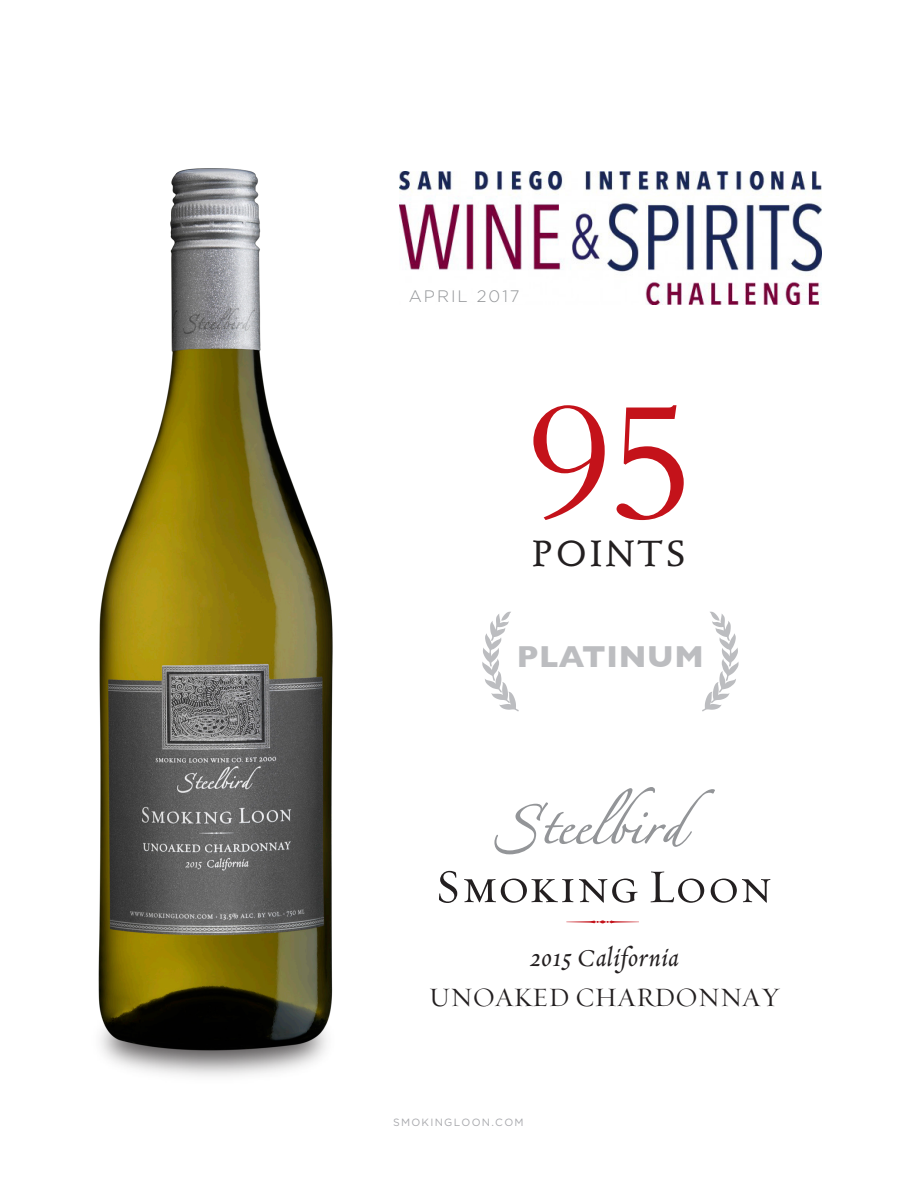
<style>
.page{position:relative;width:918px;height:1188px;background:#fff}
.page>*{position:absolute;margin:0;border:0;box-sizing:border-box;transform-origin:0 0}
.t1{font:176.4px "Bembo";color:#c4121a}
.t2{font:500 35.85px "Stempel Schneidler";letter-spacing:.1em;color:#231f20}
.t3{font:700 30.9px "Gill Sans";letter-spacing:.025em;color:#bcbdc0}
.t4{font:27px "Requiem Display HTF Roman";color:#231f20}
.t5{font:27px "Requiem Text HTF Italic";letter-spacing:.025em;color:#231f20}
.t6{font:300 16.65px "Gotham";letter-spacing:.12em;color:#939598}
.t7{font:10.5px "Gotham";letter-spacing:.12em;color:#a8a9ad}
</style>
<div class="page">
<img style="left:98px;top:168px;width:235px;height:908px">
<svg style="left:566px;top:920px;width:73px;height:3px"></svg>
<svg style="left:439px;top:871px;width:18px;height:32px"></svg>
<svg style="left:464px;top:879px;width:174px;height:24px"></svg>
<svg style="left:650px;top:871px;width:54px;height:32px"></svg>
<svg style="left:711px;top:879px;width:60px;height:24px"></svg>
<svg style="left:494px;top:787px;width:221px;height:67px"></svg>
<img style="left:399px;top:171px;width:423px;height:133px">
<svg style="left:702px;top:612px;width:37px;height:99px"></svg>
<svg style="left:482px;top:612px;width:37px;height:99px"></svg>
<p class="t6" style="left:409px;top:287px;width:112px">APRIL 2017</p>
<h1 class="t1" style="left:526px;top:360px;width:170px">95</h1>
<h2 class="t2" style="left:532px;top:533px;width:154px">POINTS</h2>
<p class="t3" style="left:517px;top:632px;width:189px">PLATINUM</p>
<p class="t5" style="left:531px;top:945px;width:150px">2015 California</p>
<p class="t4" style="left:429px;top:981px;width:353px">UNOAKED CHARDONNAY</p>
<p class="t7" style="left:393px;top:1116px;width:132px">SMOKINGLOON.COM</p>
</div>
